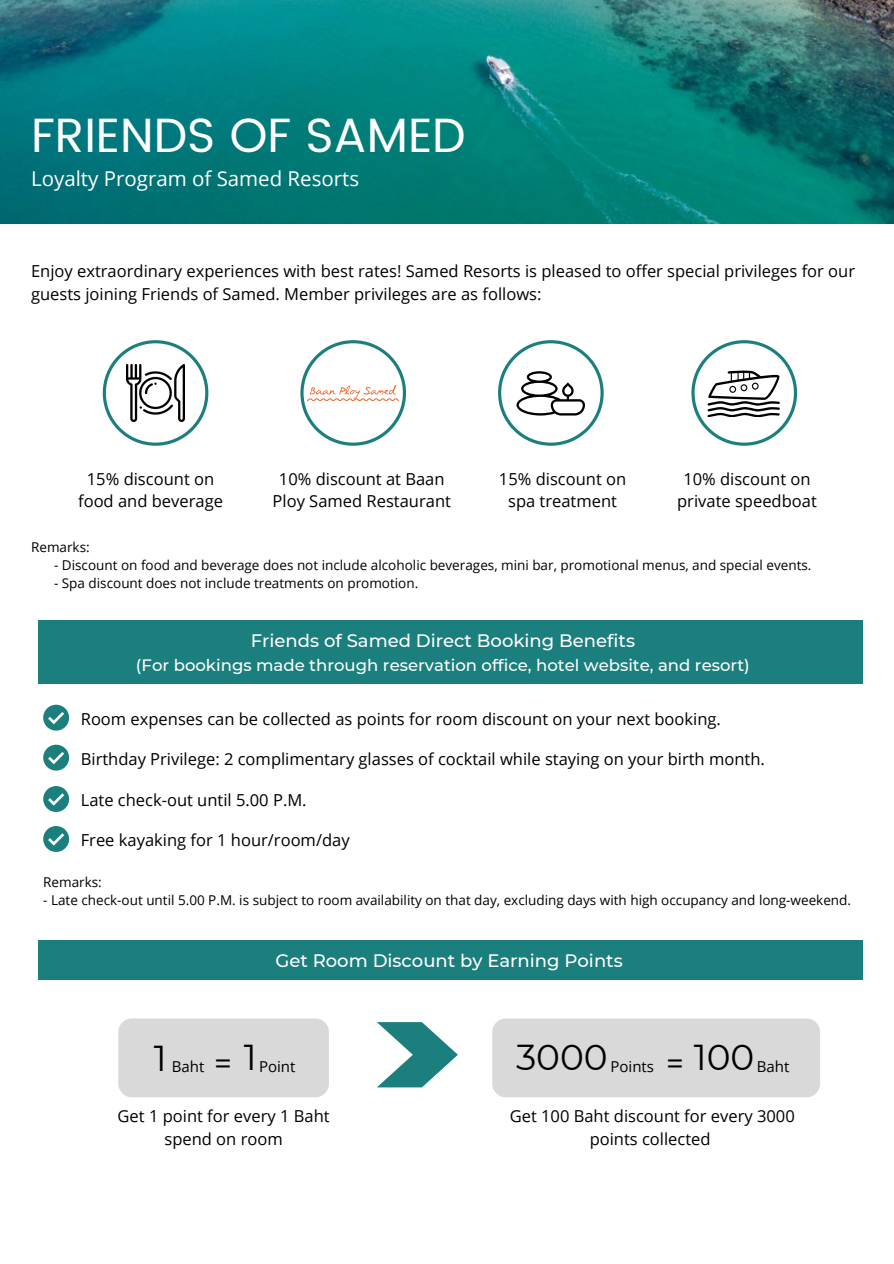
<style>
.page{position:relative;width:894px;height:1264px;background:#fff}
.page>*{position:absolute;margin:0;border:0;box-sizing:border-box;transform-origin:0 0}
.t1{font:48px "Poppins";color:#fff}
.t2{font:36px "Montserrat";color:#000}
.t3{font:30px "Open Sans";color:#000}
.t4{font:20.4px "Open Sans";color:#fff}
.t5{font:500 18px "Montserrat";color:#fff}
.t6{font:16.5px/22.5px "Open Sans";color:#000;text-align:center}
.t7{font:500 16.5px "Montserrat";color:#fff}
.t8{font:15px "Open Sans";color:#000}
.t9{font:13.5px "Open Sans";color:#000}
</style>
<div class="page">
<svg style="left:103px;top:340px;width:105px;height:106px"></svg>
<img style="left:127px;top:364px;width:57px;height:58px">
<svg style="left:300px;top:340px;width:106px;height:106px"></svg>
<svg style="left:498px;top:340px;width:105px;height:106px"></svg>
<svg style="left:691px;top:340px;width:105px;height:106px"></svg>
<img style="left:0;top:0;width:893px;height:223px">
<div style="left:38px;top:620px;width:824px;height:63px;background:#1b7f7e"></div>
<img style="left:308px;top:386px;width:90px;height:14px">
<div style="left:38px;top:940px;width:824px;height:39px;background:#1b7f7e"></div>
<div style="left:118px;top:1018px;width:211px;height:79px;background:#d9d9d9;border-radius:14px"></div>
<svg style="left:377px;top:1022px;width:81px;height:65px"></svg>
<div style="left:492px;top:1018px;width:327px;height:79px;background:#d9d9d9;border-radius:14px"></div>
<svg style="left:43px;top:704px;width:26px;height:26px"></svg>
<svg style="left:43px;top:744px;width:26px;height:26px"></svg>
<svg style="left:43px;top:786px;width:26px;height:26px"></svg>
<svg style="left:43px;top:826px;width:26px;height:26px"></svg>
<p class="t1" style="left:31px;top:107px;width:436px">FRIENDS OF SAMED</p>
<p class="t4" style="left:31px;top:164px;width:329px">Loyalty Program of Samed Resorts</p>
<p class="t6" style="left:31px;top:259px;width:825px;text-align:left">Enjoy extraordinary experiences with best rates! Samed Resorts is pleased to offer special privileges for our guests joining Friends of Samed. Member privileges are as follows:</p>
<p class="t6" style="left:78px;top:467px;width:146px">15% discount on food and beverage</p>
<p class="t6" style="left:272px;top:467px;width:180px">10% discount at Baan<br>Ploy Samed Restaurant</p>
<p class="t6" style="left:499px;top:467px;width:129px">15% discount on</p>
<p class="t6" style="left:508px;top:489px;width:110px">spa treatment</p>
<p class="t6" style="left:677px;top:467px;width:141px">10% discount on private speedboat</p>
<p class="t9" style="left:31px;top:537px;width:60px">Remarks:</p>
<p class="t9" style="left:54px;top:555px;width:758px">- Discount on food and beverage does not include alcoholic beverages, mini bar, promotional menus, and special events.</p>
<p class="t9" style="left:54px;top:573px;width:365px">- Spa discount does not include treatments on promotion.</p>
<p class="t5" style="left:251px;top:629px;width:386px">Friends of Samed Direct Booking Benefits</p>
<p class="t7" style="left:136px;top:654px;width:615px">(For bookings made through reservation office, hotel website, and resort)</p>
<p class="t6" style="left:81px;top:707px;width:641px">Room expenses can be collected as points for room discount on your next booking.</p>
<p class="t6" style="left:81px;top:746px;width:685px">Birthday Privilege: 2 complimentary glasses of cocktail while staying on your birth month.</p>
<p class="t6" style="left:81px;top:788px;width:227px">Late check-out until 5.00 P.M.</p>
<p class="t6" style="left:81px;top:828px;width:270px">Free kayaking for 1 hour/room/day</p>
<p class="t9" style="left:43px;top:872px;width:60px">Remarks:</p>
<p class="t9" style="left:43px;top:890px;width:809px">- Late check-out until 5.00 P.M. is subject to room availability on that day, excluding days with high occupancy and long-weekend.</p>
<p class="t5" style="left:275px;top:949px;width:349px">Get Room Discount by Earning Points</p>
<p class="t2" style="left:154px;top:1036px;width:14px">1</p>
<p class="t8" style="left:172px;top:1055px;width:34px">Baht</p>
<p class="t3" style="left:214px;top:1041px;width:19px">=</p>
<p class="t2" style="left:244px;top:1035px;width:14px">1</p>
<p class="t8" style="left:259px;top:1055px;width:38px">Point</p>
<p class="t6" style="left:118px;top:1104px;width:213px">Get 1 point for every 1 Baht spend on room</p>
<p class="t2" style="left:516px;top:1035px;width:93px">3000</p>
<p class="t2" style="left:693px;top:1035px;width:62px">100</p>
<p class="t8" style="left:610px;top:1055px;width:45px">Points</p>
<p class="t3" style="left:666px;top:1042px;width:19px">=</p>
<p class="t8" style="left:756px;top:1055px;width:34px">Baht</p>
<p class="t6" style="left:509px;top:1104px;width:286px">Get 100 Baht discount for every 3000 points collected</p>
</div>
